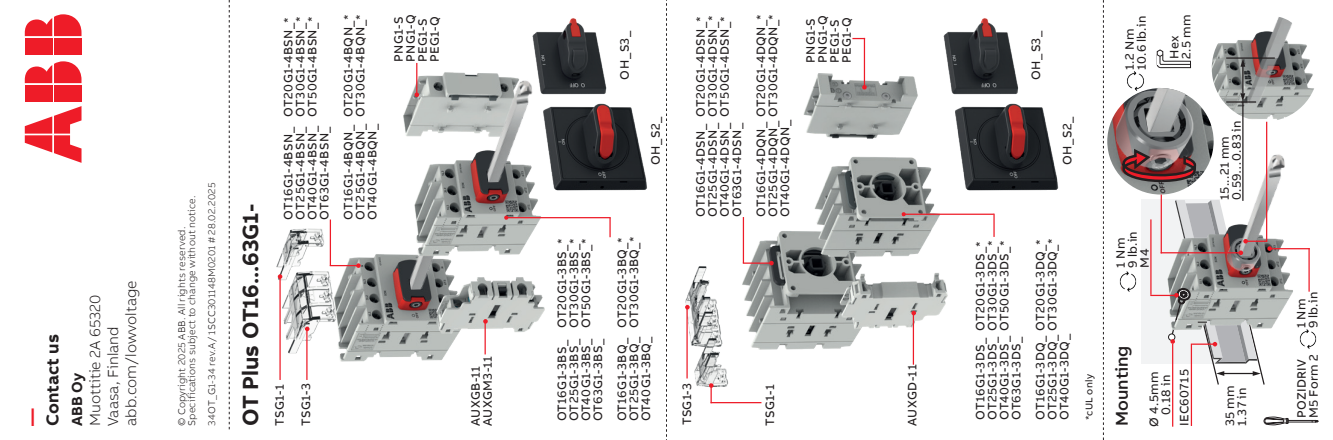
<style>
.page{position:relative;width:1333px;height:440px;background:#fff}
.page>*{position:absolute;margin:0;border:0;box-sizing:border-box;transform-origin:0 0}
.t1{font:700 22.5px "AB Bvoice";color:#231f20}
.t2{font:700 17.5px "AB Bvoice";letter-spacing:-.005em;color:#231f20}
.t3{font:500 17.5px "AB Bvoice";color:#231f20}
.t4{font:700 17.5px "AB Bvoice";color:#ee1c28}
.t5{font:300 15px/18px "AB Bvoice";color:#231f20}
.t6{font:700 15px "AB Bvoice";color:#231f20}
.t7{font:12.5px/12px "AB Bvoice";letter-spacing:.03em;color:#231f20}
.t8{font:300 10px/10px "AB Bvoice";letter-spacing:.015em;color:#231f20}
.t9{font:10px "AB Bvoice";letter-spacing:.025em;color:#231f20}
</style>
<div class="page">
<img style="left:685px;top:266px;width:67px;height:138px">
<img style="left:338px;top:254px;width:113px;height:108px">
<img style="left:403px;top:63px;width:96px;height:74px">
<img style="left:955px;top:103px;width:104px;height:88px">
<img style="left:740px;top:217px;width:120px;height:159px">
<svg style="left:229px;top:0;width:1px;height:429px"></svg>
<svg style="left:1102px;top:0;width:1px;height:439px"></svg>
<svg style="left:666px;top:0;width:1px;height:437px"></svg>
<img style="left:943px;top:18px;width:76px;height:77px">
<svg style="left:685px;top:304px;width:4px;height:5px"></svg>
<hr style="left:686px;top:307px;width:1px;height:71px;background:#ee1c28">
<svg style="left:414px;top:92px;width:5px;height:5px"></svg>
<hr style="left:416px;top:63px;width:1px;height:32px;background:#ee1c28">
<svg style="left:609px;top:218px;width:1px;height:19px"></svg>
<img style="left:796px;top:73px;width:153px;height:257px">
<svg style="left:911px;top:310px;width:5px;height:5px"></svg>
<hr style="left:912px;top:313px;width:2px;height:51px;background:#ee1c28">
<svg style="left:861px;top:85px;width:6px;height:5px"></svg>
<hr style="left:863px;top:38px;width:2px;height:49px;background:#ee1c28">
<div style="left:25px;top:38px;width:27px;height:16px;background:#ee1c28"></div>
<div style="left:54px;top:38px;width:27px;height:16px;background:#ee1c28"></div>
<svg style="left:25px;top:14px;width:56px;height:22px"></svg>
<svg style="left:25px;top:106px;width:56px;height:57px"></svg>
<div style="left:25px;top:85px;width:27px;height:16px;background:#ee1c28"></div>
<div style="left:54px;top:85px;width:27px;height:16px;background:#ee1c28"></div>
<svg style="left:25px;top:61px;width:56px;height:22px"></svg>
<div style="left:1141px;top:200px;width:78px;height:163px;background:#f2f3f4"></div>
<img style="left:1163px;top:253px;width:130px;height:87px">
<img style="left:1243px;top:150px;width:56px;height:107px">
<img style="left:1107px;top:88px;width:106px;height:106px;border-radius:53px">
<img style="left:1116px;top:92px;width:77px;height:77px">
<img style="left:1140px;top:88px;width:66px;height:44px">
<svg style="left:1120px;top:147px;width:77px;height:37px;background:#7d5153"></svg>
<hr style="left:1308px;top:248px;width:1px;height:43px;background:#ee1c28">
<img style="left:1299px;top:329px;width:18px;height:20px">
<img style="left:1127px;top:71px;width:18px;height:20px">
<img style="left:1211px;top:15px;width:106px;height:106px;border-radius:53px">
<img style="left:1238px;top:15px;width:79px;height:93px">
<img style="left:1261px;top:15px;width:44px;height:45px">
<hr style="left:1226px;top:57px;width:48px;height:2px;background:#231f20">
<hr style="left:1242px;top:102px;width:1px;height:99px;background:#231f20">
<hr style="left:1190px;top:343px;width:1px;height:82px;background:#ee1c28">
<hr style="left:1171px;top:343px;width:2px;height:83px;background:#ee1c28">
<hr style="left:1150px;top:294px;width:26px;height:2px;background:#ee1c28">
<hr style="left:1150px;top:219px;width:1px;height:75px;background:#ee1c28">
<img style="left:1119px;top:271px;width:18px;height:21px">
<hr style="left:1269px;top:248px;width:40px;height:1px;background:#ee1c28">
<svg style="left:1226px;top:59px;width:29px;height:43px"></svg>
<hr style="left:1160px;top:252px;width:81px;height:1px;background:#ee1c28">
<hr style="left:1160px;top:194px;width:1px;height:59px;background:#ee1c28">
<svg style="left:1169px;top:200px;width:102px;height:186px"></svg>
<hr style="left:1245px;top:240px;width:22px;height:2px;background:#ee1c28">
<hr style="left:1265px;top:122px;width:2px;height:119px;background:#ee1c28">
<svg style="left:1263px;top:416px;width:55px;height:9px"></svg>
<hr style="left:710px;top:401px;width:51px;height:2px;background:#ee1c28">
<svg style="left:708px;top:382px;width:6px;height:21px"></svg>
<img style="left:397px;top:254px;width:54px;height:36px">
<img style="left:411px;top:134px;width:135px;height:139px">
<img style="left:474px;top:76px;width:54px;height:107px">
<svg style="left:504px;top:215px;width:4px;height:5px"></svg>
<hr style="left:506px;top:217px;width:104px;height:1px;background:#ee1c28">
<img style="left:422px;top:274px;width:123px;height:72px">
<svg style="left:483px;top:319px;width:5px;height:4px"></svg>
<hr style="left:484px;top:321px;width:2px;height:33px;background:#ee1c28">
<img style="left:276px;top:219px;width:62px;height:153px">
<svg style="left:305px;top:326px;width:4px;height:5px"></svg>
<hr style="left:306px;top:328px;width:1px;height:51px;background:#ee1c28">
<svg style="left:278px;top:274px;width:4px;height:4px"></svg>
<hr style="left:279px;top:276px;width:2px;height:103px;background:#ee1c28">
<img style="left:528px;top:102px;width:119px;height:108px">
<img style="left:520px;top:18px;width:87px;height:84px">
<svg style="left:993px;top:213px;width:1px;height:24px"></svg>
<svg style="left:901px;top:212px;width:5px;height:4px"></svg>
<hr style="left:903px;top:213px;width:90px;height:2px;background:#ee1c28">
<svg style="left:330px;top:263px;width:31px;height:5px"></svg>
<hr style="left:742px;top:217px;width:2px;height:46px;background:#ee1c28">
<svg style="left:742px;top:260px;width:32px;height:5px"></svg>
<svg style="left:1156px;top:49px;width:35px;height:19px"></svg>
<h2 class="t4" style="left:20px;top:425px;width:19px;rotate:-90deg">—</h2>
<h2 class="t2" style="left:41px;top:425px;width:93px;rotate:-90deg">Contact us</h2>
<p class="t5" style="left:86px;top:425px;width:146px;rotate:-90deg">Muottitie 2A 65320<br>Vaasa, Finland abb.com/lowvoltage</p>
<p class="t6" style="left:68px;top:425px;width:54px;rotate:-90deg">ABB Oy</p>
<p class="t8" style="left:177px;top:425px;width:231px;rotate:-90deg">© Copyright 2025 ABB. All rights reserved.<br>Specifications subject to change without notice.</p>
<p class="t8" style="left:207px;top:425px;width:244px;rotate:-90deg">34OT_G1-34 rev.A/ 1SCC301148M0201 # 28.02.2025</p>
<h1 class="t1" style="left:236px;top:425px;width:223px;rotate:-90deg">OT Plus OT16...63G1-</h1>
<p class="t7" style="left:282px;top:116px;width:101px;text-align:justify;rotate:-90deg">OT20G1-4BSN_* OT30G1-4BSN_* OT50G1-4BSN_*</p>
<p class="t7" style="left:342px;top:116px;width:103px;rotate:-90deg">OT20G1-4BQN_*<br>OT30G1-4BQN_*</p>
<p class="t7" style="left:282px;top:219px;width:95px;text-align:justify;rotate:-90deg">OT16G1-4BSN_ OT25G1-4BSN_ OT40G1-4BSN_ OT63G1-4BSN_</p>
<p class="t7" style="left:342px;top:219px;width:97px;text-align:justify;rotate:-90deg">OT16G1-4BQN_ OT25G1-4BQN_ OT40G1-4BQN_</p>
<p class="t7" style="left:392px;top:61px;width:49px;rotate:-90deg">PNG1-S<br>PNG1-Q<br>PEG1-S<br>PEG1-Q</p>
<p class="t7" style="left:618px;top:79px;width:50px;rotate:-90deg">OH_S3_</p>
<p class="t7" style="left:649px;top:165px;width:50px;rotate:-90deg">OH_S2_</p>
<p class="t7" style="left:556px;top:327px;width:90px;text-align:justify;rotate:-90deg">OT20G1-3BS_* OT30G1-3BS_* OT50G1-3BS_*</p>
<p class="t7" style="left:616px;top:327px;width:92px;rotate:-90deg">OT20G1-3BQ_*<br>OT30G1-3BQ_*</p>
<p class="t7" style="left:694px;top:116px;width:102px;text-align:justify;rotate:-90deg">OT20G1-4DSN_* OT30G1-4DSN_* OT50G1-4DSN_*</p>
<p class="t7" style="left:694px;top:217px;width:96px;text-align:justify;rotate:-90deg">OT16G1-4DSN_ OT25G1-4DSN_ OT40G1-4DSN_ OT63G1-4DSN_</p>
<p class="t7" style="left:754px;top:217px;width:204px;text-align:justify;rotate:-90deg">OT16G1-4DQN_ OT20G1-4DQN_* OT25G1-4DQN_ OT30G1-4DQN_* OT40G1-4DQN_</p>
<p class="t7" style="left:556px;top:421px;width:85px;text-align:justify;rotate:-90deg">OT16G1-3BS_ OT25G1-3BS_ OT40G1-3BS_ OT63G1-3BS_</p>
<p class="t7" style="left:616px;top:421px;width:86px;text-align:justify;rotate:-90deg">OT16G1-3BQ_ OT25G1-3BQ_ OT40G1-3BQ_</p>
<p class="t7" style="left:469px;top:425px;width:71px;rotate:-90deg">AUXGB-11<br>AUXGM3-11</p>
<p class="t7" style="left:681px;top:425px;width:44px;rotate:-90deg">TSG1-3</p>
<p class="t7" style="left:267px;top:425px;width:44px;line-height:26.2px;rotate:-90deg">TSG1-1<br>TSG1-3</p>
<p class="t7" style="left:764px;top:425px;width:43px;rotate:-90deg">TSG1-1</p>
<p class="t7" style="left:804px;top:63px;width:49px;rotate:-90deg">PNG1-S<br>PNG1-Q<br>PEG1-S<br>PEG1-Q</p>
<p class="t7" style="left:906px;top:425px;width:62px;rotate:-90deg">AUXGD-11</p>
<p class="t7" style="left:1030px;top:80px;width:50px;rotate:-90deg">OH_S3_</p>
<p class="t7" style="left:1061px;top:165px;width:50px;rotate:-90deg">OH_S2_</p>
<p class="t7" style="left:1123px;top:70px;width:55px;rotate:-90deg">1.2 Nm<br>10.6 lb.in</p>
<p class="t7" style="left:1168px;top:59px;width:46px;rotate:-90deg">Hex<br>2.5 mm</p>
<p class="t7" style="left:974px;top:420px;width:181px;rotate:-90deg">OT16G1-3DS_<br>OT25G1-3DS_<br>OT40G1-3DS_ OT50G1-3DS_*<br>OT63G1-3DS_</p>
<p class="t7" style="left:1034px;top:420px;width:183px;text-align:justify;rotate:-90deg">OT16G1-3DQ_ OT20G1-3DQ_* OT25G1-3DQ_ OT30G1-3DQ_* OT40G1-3DQ_</p>
<p class="t7" style="left:974px;top:330px;width:91px;rotate:-90deg">OT20G1-3DS_*<br>OT30G1-3DS_*</p>
<p class="t9" style="left:1083px;top:420px;width:47px;rotate:-90deg">*cUL only</p>
<p class="t7" style="left:1114px;top:267px;width:38px;rotate:-90deg">1 Nm<br>9 lb.in<br>M4</p>
<h2 class="t3" style="left:1111px;top:425px;width:82px;rotate:-90deg">Mounting</h2>
<p class="t7" style="left:1147px;top:426px;width:57px;rotate:-90deg">Ø 4.5mm</p>
<p class="t7" style="left:1178px;top:425px;width:58px;rotate:-90deg">IEC60715</p>
<p class="t7" style="left:1159px;top:414px;width:41px;rotate:-90deg">0.18 in</p>
<p class="t7" style="left:1218px;top:200px;width:81px;rotate:-90deg">15...21 mm<br>0.59…0.83 in</p>
<p class="t7" style="left:1223px;top:425px;width:42px;rotate:-90deg">35 mm<br>1.37 in</p>
<p class="t7" style="left:1295px;top:328px;width:38px;rotate:-90deg">1 Nm<br>9 lb.in</p>
<p class="t7" style="left:1295px;top:417px;width:65px;rotate:-90deg">POZIDRIV<br>M5 Form 2</p>
</div>
